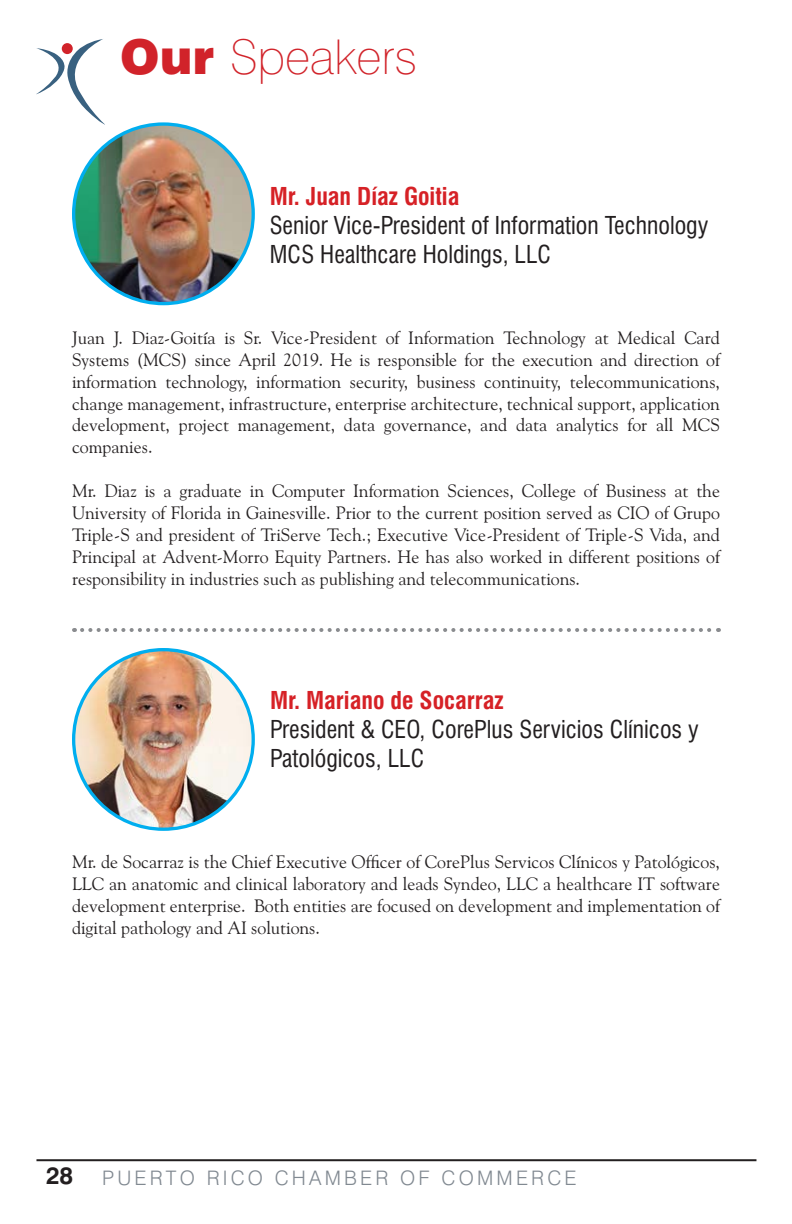
<style>
.page{position:relative;width:792px;height:1224px;background:#fff}
.page>*{position:absolute;margin:0;border:0;box-sizing:border-box;transform-origin:0 0}
.t1{font:100 48px "Swiss 721 BT";color:#d1232a}
.t2{font:condensed 24px/28.8px "Swiss 721 BT";color:#231f20}
.t3{font:700 condensed 24px "Swiss 721 BT";color:#d62126}
.t4{font:300 20px "Swiss 721 BT";letter-spacing:.16em;color:#818991}
.t5{font:18px/22px "Goudy Old Style BT";color:#231f20;text-align:justify}
.s1{font-weight:900}
.s2{font-weight:700;font-size:24px;color:#231f20}
</style>
<div class="page">
<svg style="left:82px;top:628px;width:637px;height:4px"></svg>
<svg style="left:36px;top:39px;width:69px;height:86px"></svg>
<div style="left:62px;top:43px;width:11px;height:11px;background:#d1232a;border-radius:50%"></div>
<hr style="left:36px;top:1159px;width:720px;height:2px;background:#231f20">
<img style="left:74px;top:124px;width:179px;height:180px;border-radius:90px">
<img style="left:74px;top:650px;width:179px;height:179px;border-radius:90px">
<p class="t1" style="left:120px;top:27px;width:299px"><span class="s1">Our</span> Speakers</p>
<p class="t3" style="left:270px;top:182px;width:191px">Mr. Juan Díaz Goitia</p>
<p class="t2" style="left:270px;top:211px;width:440px">Senior Vice-President of Information Technology</p>
<p class="t2" style="left:270px;top:239px;width:283px">MCS Healthcare Holdings, LLC</p>
<p class="t5" style="left:72px;top:326px;width:650px">Juan J. Diaz-Goitía is Sr. Vice-President of Information Technology at Medical Card Systems (MCS) since April 2019. He is responsible for the execution and direction of information technology, information security, business continuity, telecommunications, change management, infrastructure, enterprise architecture, technical support, application development, project management, data governance, and data analytics for all MCS companies.</p>
<p class="t5" style="left:72px;top:480px;width:650px">Mr. Diaz is a graduate in Computer Information Sciences, College of Business at the University of Florida in Gainesville. Prior to the current position served as CIO of Grupo Triple-S and president of TriServe Tech.; Executive Vice-President of Triple-S Vida, and Principal at Advent-Morro Equity Partners. He has also worked in different positions of responsibility in industries such as publishing and telecommunications.</p>
<p class="t3" style="left:270px;top:686px;width:235px">Mr. Mariano de Socarraz</p>
<p class="t2" style="left:270px;top:715px;width:430px">President &amp; CEO, CorePlus Servicios Clínicos y<br>Patológicos, LLC</p>
<p class="t5" style="left:72px;top:850px;width:650px">Mr. de Socarraz is the Chief Executive Officer of CorePlus Servicos Clínicos y Patológicos, LLC an anatomic and clinical laboratory and leads Syndeo, LLC a healthcare IT software development enterprise. Both entities are focused on development and implementation of digital pathology and AI solutions.</p>
<p class="t4" style="left:46px;top:1166px;width:532px"><span class="s2">28</span> PUERTO RICO CHAMBER OF COMMERCE</p>
</div>
